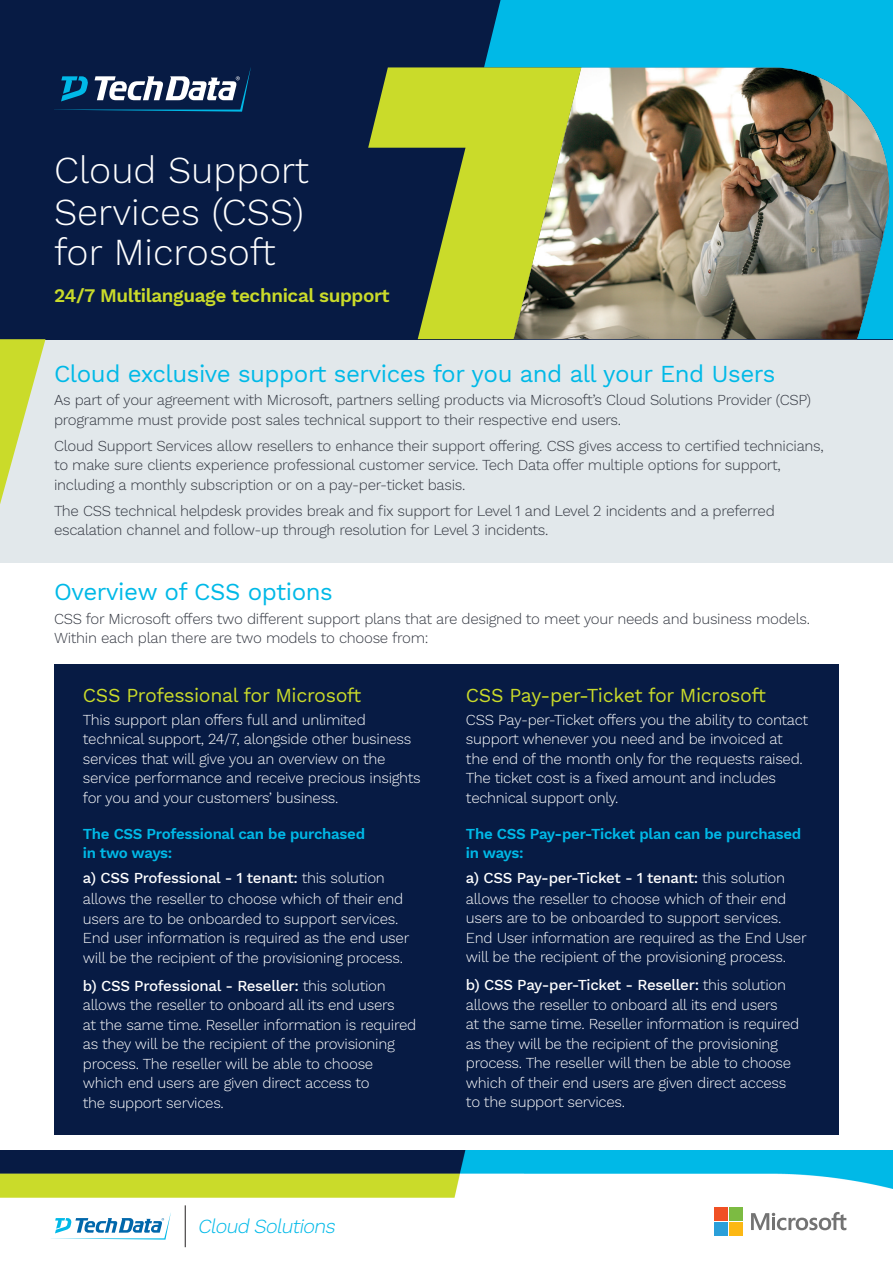
<style>
.page{position:relative;width:893px;height:1263px;background:#fff}
.page>*{position:absolute;margin:0;border:0;box-sizing:border-box;transform-origin:0 0}
.t1{font:300 37.5px/41.2px "Work Sans";color:#fff}
.t2{font:24px "Work Sans";letter-spacing:-.02em;color:#00b9e7}
.t3{font:italic 300 19.95px "Work Sans";color:#00b9e8}
.t4{font:19.5px "Work Sans";letter-spacing:-.02em;color:#cadb2a}
.t5{font:600 18.9px "Work Sans";letter-spacing:-.02em;color:#cadb2a}
.t6{font:300 15px/19.5px "Work Sans";letter-spacing:-.02em;color:#fff}
.t7{font:300 15px/19.5px "Work Sans";letter-spacing:-.02em;color:#323640}
.t8{font:600 15px/18.8px "Work Sans";letter-spacing:-.02em;color:#00b9e7}
.s1{font-weight:500}
</style>
<div class="page">
<div style="left:54px;top:664px;width:785px;height:471px;background:#071b44"></div>
<div style="left:0;top:339px;width:893px;height:224px;background:#e2e8eb"></div>
<img style="left:0;top:1151px;width:893px;height:61px">
<svg style="left:751px;top:1212px;width:95px;height:18px"></svg>
<div style="left:714px;top:1207px;width:14px;height:14px;background:#f05024"></div>
<div style="left:729px;top:1207px;width:14px;height:14px;background:#7cbb42"></div>
<div style="left:714px;top:1222px;width:14px;height:14px;background:#2a9fd9"></div>
<div style="left:729px;top:1222px;width:14px;height:14px;background:#fcb814"></div>
<svg style="left:51px;top:1213px;width:120px;height:26px"></svg>
<hr style="left:185px;top:1205px;width:1px;height:42px;background:#231f20">
<div style="left:0;top:0;width:893px;height:339px;background:#071b44"></div>
<img style="left:484px;top:0;width:409px;height:339px">
<svg style="left:368px;top:67px;width:213px;height:272px;fill:#cadb2a"></svg>
<svg style="left:54px;top:68px;width:197px;height:44px"></svg>
<svg style="left:0;top:339px;width:45px;height:165px"></svg>
<h1 class="t1" style="left:54px;top:151px;width:256px">Cloud Support<br>Services (CSS) for Microsoft</h1>
<p class="t5" style="left:54px;top:285px;width:337px">24/7 Multilanguage technical support</p>
<h2 class="t2" style="left:54px;top:359px;width:723px">Cloud exclusive support services for you and all your End Users</h2>
<p class="t7" style="left:54px;top:391px;width:759px">As part of your agreement with Microsoft, partners selling products via Microsoft’s Cloud Solutions Provider (CSP) programme must provide post sales technical support to their respective end users.</p>
<p class="t7" style="left:54px;top:437px;width:771px">Cloud Support Services allow resellers to enhance their support offering. CSS gives access to certified technicians, to make sure clients experience professional customer service. Tech Data offer multiple options for support, including a monthly subscription or on a pay-per-ticket basis.</p>
<p class="t7" style="left:54px;top:501px;width:722px">The CSS technical helpdesk provides break and fix support for Level 1 and Level 2 incidents and a preferred escalation channel and follow-up through resolution for Level 3 incidents.</p>
<h2 class="t2" style="left:54px;top:577px;width:280px">Overview of CSS options</h2>
<p class="t7" style="left:54px;top:609px;width:757px">CSS for Microsoft offers two different support plans that are designed to meet your needs and business models.<br>Within each plan there are two models to choose from:</p>
<h3 class="t4" style="left:83px;top:684px;width:280px">CSS Professional for Microsoft</h3>
<p class="t6" style="left:83px;top:710px;width:339px">This support plan offers full and unlimited technical support, 24/7, alongside other business services that will give you an overview on the service performance and receive precious insights for you and your customers’ business.</p>
<p class="t8" style="left:83px;top:825px;width:284px">The CSS Professional can be purchased in two ways:</p>
<p class="t6" style="left:83px;top:869px;width:328px;line-height:20px"><span class="s1">a) CSS Professional - 1 tenant:</span> this solution allows the reseller to choose which of their end users are to be onboarded to support services.<br>End user information is required as the end user will be the recipient of the provisioning process.</p>
<p class="t6" style="left:83px;top:976px;width:335px"><span class="s1">b) CSS Professional - Reseller:</span> this solution allows the reseller to onboard all its end users<br>at the same time. Reseller information is required as they will be the recipient of the provisioning process. The reseller will be able to choose which end users are given direct access to<br>the support services.</p>
<h3 class="t3" style="left:197px;top:1214px;width:143px">Cloud Solutions</h3>
<h3 class="t4" style="left:466px;top:684px;width:301px">CSS Pay-per-Ticket for Microsoft</h3>
<p class="t6" style="left:466px;top:710px;width:344px">CSS Pay-per-Ticket offers you the ability to contact support whenever you need and be invoiced at the end of the month only for the requests raised.<br>The ticket cost is a fixed amount and includes technical support only.</p>
<p class="t8" style="left:466px;top:825px;width:337px">The CSS Pay-per-Ticket plan can be purchased in ways:</p>
<p class="t6" style="left:466px;top:869px;width:342px"><span class="s1">a) CSS Pay-per-Ticket - 1 tenant:</span> this solution allows the reseller to choose which of their end users are to be onboarded to support services.<br>End User information are required as the End User will be the recipient of the provisioning process.</p>
<p class="t6" style="left:466px;top:976px;width:335px"><span class="s1">b) CSS Pay-per-Ticket - Reseller:</span> this solution allows the reseller to onboard all its end users<br>at the same time. Reseller information is required as they will be the recipient of the provisioning process. The reseller will then be able to choose which of their end users are given direct access to the support services.</p>
</div>
